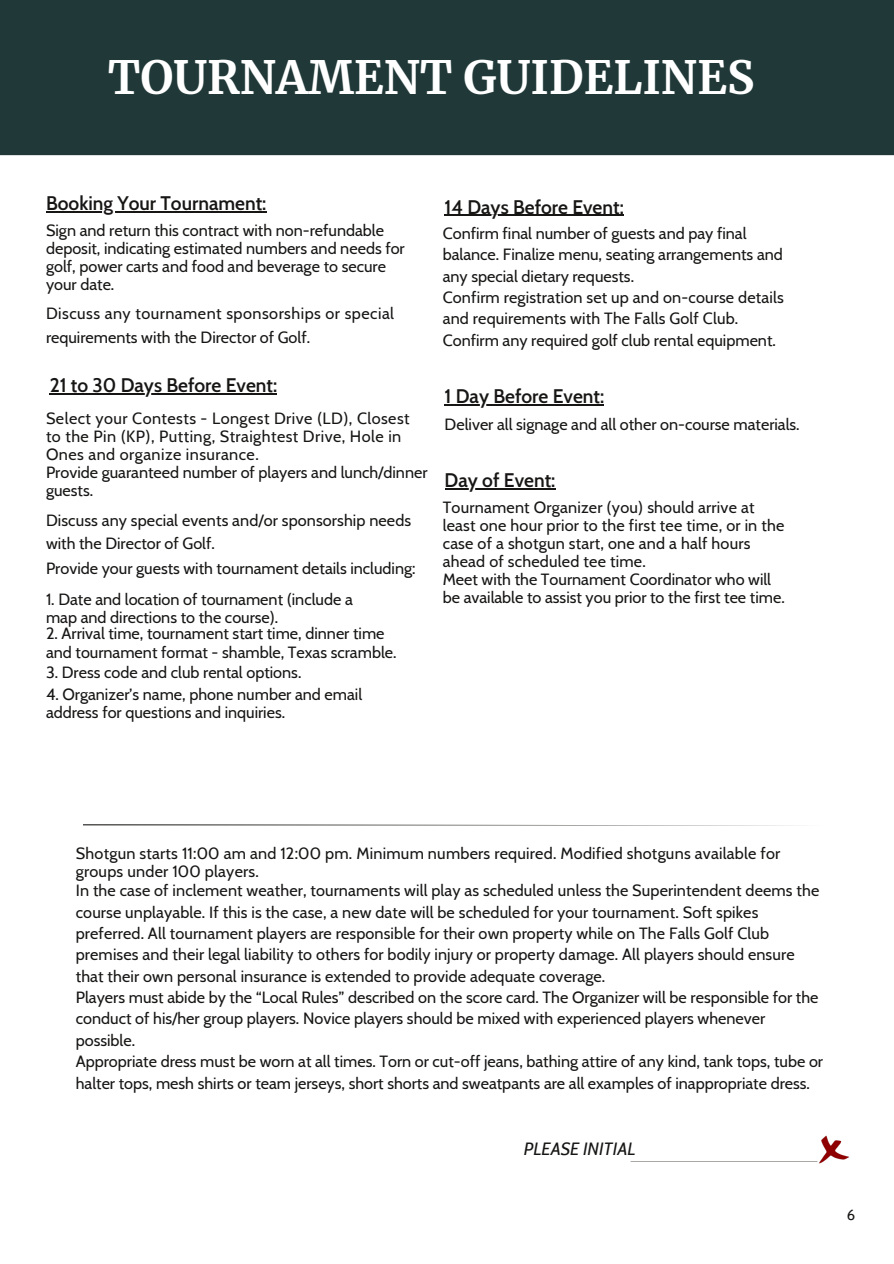
<style>
.page{position:relative;width:894px;height:1264px;background:#fff}
.page>*{position:absolute;margin:0;border:0;box-sizing:border-box;transform-origin:0 0}
.t1{font:700 45.3px "Merriweather";color:#fff}
.t2{font:600 19.2px "Cabin";color:#171615}
.t3{font:italic 17.7px "Cabin";color:#171615}
.t4{font:16.2px/21.3px "Cabin";color:#171615}
.t5{font:16.2px/18px "Cabin";letter-spacing:.03em;color:#171615}
.t6{font:14.7px "Cabin";color:#171615}
</style>
<div class="page">
<svg style="left:83px;top:824px;width:460px;height:1px"></svg>
<img style="left:630px;top:1135px;width:220px;height:29px">
<hr style="left:46px;top:211px;width:220px;height:1px;background:#171615">
<hr style="left:50px;top:393px;width:227px;height:1px;background:#171615">
<hr style="left:444px;top:488px;width:111px;height:1px;background:#171615">
<hr style="left:444px;top:404px;width:160px;height:1px;background:#171615">
<hr style="left:444px;top:215px;width:179px;height:1px;background:#171615">
<div style="left:0;top:145px;width:893px;height:10px;background:#203938"></div>
<div style="left:0;top:139px;width:893px;height:6px;background:#203938"></div>
<div style="left:0;top:0;width:893px;height:139px;background:#203938"></div>
<p class="t1" style="left:108px;top:49px;width:647px">TOURNAMENT GUIDELINES</p>
<p class="t2" style="left:46px;top:192px;width:222px">Booking Your Tournament:</p>
<h1 class="t4" style="left:46px;top:221px;width:360px;line-height:18px">Sign and return this contract with non-refundable deposit, indicating estimated numbers and needs for golf, power carts and food and beverage to secure your date.</h1>
<h3 class="t5" style="left:46px;top:304px;width:349px">Discuss any tournament sponsorships or special</h3>
<p class="t4" style="left:46px;top:326px;width:265px">requirements with the Director of Golf.</p>
<p class="t2" style="left:50px;top:373px;width:229px">21 to 30 Days Before Event:</p>
<p class="t5" style="left:46px;top:409px;width:365px">Select your Contests - Longest Drive (LD), Closest to the Pin (KP), Putting, Straightest Drive, Hole in<br>Ones and organize insurance.</p>
<p class="t4" style="left:46px;top:463px;width:383px;line-height:18px">Provide guaranteed number of players and lunch/dinner guests.</p>
<h3 class="t4" style="left:46px;top:509px;width:366px">Discuss any special events and/or sponsorship needs</h3>
<p class="t4" style="left:46px;top:532px;width:170px">with the Director of Golf.</p>
<p class="t4" style="left:46px;top:557px;width:371px">Provide your guests with tournament details including:</p>
<p class="t4" style="left:46px;top:589px;width:308px">1. Date and location of tournament (include a</p>
<h3 class="t4" style="left:46px;top:607px;width:234px">map and directions to the course).</h3>
<p class="t4" style="left:46px;top:622px;width:340px">2. Arrival time, tournament start time, dinner time</p>
<p class="t4" style="left:46px;top:642px;width:352px">and tournament format - shamble, Texas scramble.</p>
<p class="t4" style="left:46px;top:661px;width:257px">3. Dress code and club rental options.</p>
<p class="t4" style="left:46px;top:683px;width:317px">4. Organizer’s name, phone number and email</p>
<p class="t4" style="left:46px;top:701px;width:240px">address for questions and inquiries.</p>
<p class="t2" style="left:444px;top:195px;width:181px">14 Days Before Event:</p>
<p class="t4" style="left:442px;top:222px;width:341px">Confirm final number of guests and pay final balance. Finalize menu, seating arrangements and any special dietary requests.</p>
<p class="t4" style="left:442px;top:286px;width:342px">Confirm registration set up and on-course details and requirements with The Falls Golf Club.</p>
<p class="t4" style="left:442px;top:329px;width:334px">Confirm any required golf club rental equipment.</p>
<p class="t2" style="left:444px;top:385px;width:161px">1 Day Before Event:</p>
<p class="t4" style="left:444px;top:413px;width:356px">Deliver all signage and all other on-course materials.</p>
<p class="t2" style="left:444px;top:469px;width:112px">Day of Event:</p>
<p class="t4" style="left:442px;top:498px;width:343px;line-height:18px">Tournament Organizer (you) should arrive at least one hour prior to the first tee time, or in the case of a shotgun start, one and a half hours ahead of scheduled tee time.</p>
<p class="t4" style="left:442px;top:568px;width:330px">Meet with the Tournament Coordinator who will</p>
<p class="t4" style="left:442px;top:586px;width:343px">be available to assist you prior to the first tee time.</p>
<h3 class="t4" style="left:76px;top:844px;width:705px;line-height:18px">Shotgun starts 11:00 am and 12:00 pm. Minimum numbers required. Modified shotguns available for groups under 100 players.</h3>
<p class="t4" style="left:76px;top:879px;width:744px">In the case of inclement weather, tournaments will play as scheduled unless the Superintendent deems the course unplayable. If this is the case, a new date will be scheduled for your tournament. Soft spikes preferred. All tournament players are responsible for their own property while on The Falls Golf Club premises and their legal liability to others for bodily injury or property damage. All players should ensure that their own personal insurance is extended to provide adequate coverage.</p>
<h3 class="t4" style="left:76px;top:986px;width:744px">Players must abide by the “Local Rules” described on the score card. The Organizer will be responsible for the conduct of his/her group players. Novice players should be mixed with experienced players whenever</h3>
<p class="t4" style="left:76px;top:1029px;width:61px">possible.</p>
<p class="t4" style="left:76px;top:1050px;width:748px">Appropriate dress must be worn at all times. Torn or cut-off jeans, bathing attire of any kind, tank tops, tube or halter tops, mesh shirts or team jerseys, short shorts and sweatpants are all examples of inappropriate dress.</p>
<p class="t3" style="left:523px;top:1138px;width:113px">PLEASE INITIAL</p>
<h2 class="t6" style="left:846px;top:1206px;width:10px">6</h2>
</div>
